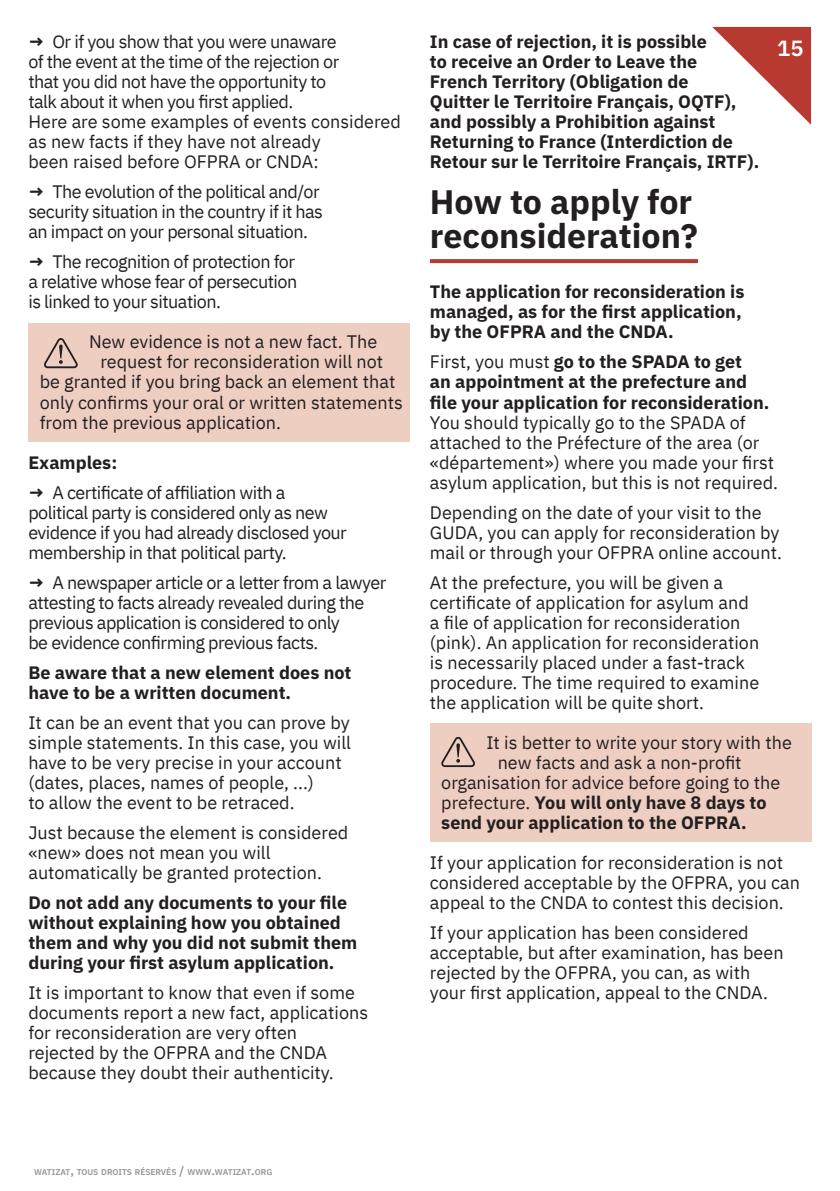
<style>
.page{position:relative;width:840px;height:1191px;background:#fff}
.page>*{position:absolute;margin:0;border:0;box-sizing:border-box;transform-origin:0 0}
.H3_Sous-titres_-_Procédure{font:700 34px/34px "IBM Plex Sans Arabic";color:#231f20}
.t1{font:600 22px "IBM Plex Sans Arabic";color:#fff}
.Texte_paragraphes{font:18px/20px "IBM Plex Sans Arabic";color:#231f20}
.Texte_paragraphes-2{font:18px/20px "IBM Plex Sans Arabic";letter-spacing:-.03em;color:#231f20}
.Texte_paragraphes-3{font:700 18px/20px "IBM Plex Sans Arabic";color:#231f20}
.Encadré_-_Procédure{font:18px "IBM Plex Sans Arabic";color:#231f20}
.Texte_normal{font:18px/20px "IBM Plex Sans Arabic";color:#231f20}
.Encadré_-_Procédure-2{font:700 18px "IBM Plex Sans Arabic";color:#231f20}
.Texte_normal-2{font:700 18px "IBM Plex Sans Arabic";color:#231f20}
.t2{font:600 8.4px "IBM Plex Sans Arabic";color:#939598}
.s1{font-weight:700}
.s2{font-weight:400}
.s3{font-size:12px}
</style>
<div class="page">
<svg style="left:712px;top:27px;width:98px;height:97px"></svg>
<div style="left:28px;top:323px;width:382px;height:118px;background:#edcec1"></div>
<svg style="left:44px;top:338px;width:34px;height:30px"></svg>
<svg style="left:429px;top:259px;width:268px;height:4px"></svg>
<div style="left:429px;top:723px;width:382px;height:118px;background:#edcec1"></div>
<svg style="left:441px;top:737px;width:34px;height:30px"></svg>
<p class="Texte_paragraphes-2" style="left:28px;top:32px;width:309px"><span class="s1">→</span> Or if you show that you were unaware</p>
<p class="t1" style="left:776px;top:35px;width:28px">15</p>
<p class="Texte_paragraphes-2" style="left:28px;top:52px;width:312px">of the event at the time of the rejection or that you did not have the opportunity to talk about it when you first applied.</p>
<p class="Texte_normal" style="left:28px;top:112px;width:374px">Here are some examples of events considered as new facts if they have not already<br>been raised before OFPRA or CNDA:</p>
<p class="Texte_paragraphes-2" style="left:28px;top:182px;width:296px"><span class="s1">→</span> The evolution of the political and/or security situation in the country if it has an impact on your personal situation.</p>
<p class="Texte_paragraphes-2" style="left:28px;top:252px;width:270px"><span class="s1">→</span> The recognition of protection for a relative whose fear of persecution is linked to your situation.</p>
<p class="Encadré_-_Procédure" style="left:89px;top:332px;width:289px">New evidence is not a new fact. The</p>
<p class="Encadré_-_Procédure" style="left:100px;top:352px;width:284px">request for reconsideration will not</p>
<p class="Encadré_-_Procédure" style="left:40px;top:372px;width:357px">be granted if you bring back an element that</p>
<p class="Encadré_-_Procédure" style="left:40px;top:392px;width:364px">only confirms your oral or written statements</p>
<p class="Encadré_-_Procédure" style="left:40px;top:412px;width:243px">from the previous application.</p>
<p class="Texte_normal-2" style="left:28px;top:452px;width:90px">Examples:</p>
<p class="Texte_paragraphes-2" style="left:28px;top:482px;width:320px"><span class="s1">→</span> A certificate of affiliation with a political party is considered only as new evidence if you had already disclosed your membership in that political party.</p>
<p class="Texte_paragraphes-2" style="left:28px;top:572px;width:359px"><span class="s1">→</span> A newspaper article or a letter from a lawyer attesting to facts already revealed during the previous application is considered to only<br>be evidence confirming previous facts.</p>
<p class="Texte_paragraphes-3" style="left:28px;top:662px;width:324px">Be aware that a new element does not have to be a written document.</p>
<p class="Texte_paragraphes" style="left:28px;top:712px;width:324px">It can be an event that you can prove by simple statements. In this case, you will have to be very precise in your account (dates, places, names of people, ...)<br>to allow the event to be retraced.</p>
<p class="Texte_paragraphes" style="left:28px;top:822px;width:321px">Just because the element is considered «new» does not mean you will automatically be granted protection.</p>
<p class="Texte_paragraphes-3" style="left:28px;top:892px;width:330px">Do not add any documents to your file without explaining how you obtained them and why you did not submit them during your first asylum application.</p>
<p class="Texte_paragraphes" style="left:28px;top:982px;width:341px">It is important to know that even if some documents report a new fact, applications for reconsideration are very often<br>rejected by the OFPRA and the CNDA because they doubt their authenticity.</p>
<p class="Texte_paragraphes-3" style="left:429px;top:32px;width:331px">In case of rejection, it is possible<br>to receive an Order to Leave the French Territory (Obligation de<br>Quitter le Territoire Français, OQTF), and possibly a Prohibition against Returning to France (Interdiction de Retour sur le Territoire Français, IRTF).</p>
<p class="H3_Sous-titres_-_Procédure" style="left:429px;top:185px;width:269px">How to apply for reconsideration?</p>
<p class="Texte_paragraphes-3" style="left:429px;top:282px;width:316px">The application for reconsideration is managed, as for the first application, by the OFPRA and the CNDA.</p>
<p class="Texte_paragraphes" style="left:429px;top:352px;width:349px">First, you must <span class="s1">go to the SPADA to get<br>an appointment at the prefecture and file your application for reconsideration.<br></span>You should typically go to the SPADA of attached to the Préfecture of the area (or «département») where you made your first asylum application, but this is not required.</p>
<p class="Texte_paragraphes" style="left:429px;top:502px;width:353px">Depending on the date of your visit to the<br>GUDA, you can apply for reconsideration by mail or through your OFPRA online account.</p>
<p class="Texte_paragraphes" style="left:429px;top:572px;width:330px">At the prefecture, you will be given a certificate of application for asylum and a file of application for reconsideration (pink). An application for reconsideration is necessarily placed under a fast-track procedure. The time required to examine the application will be quite short.</p>
<p class="Encadré_-_Procédure" style="left:486px;top:732px;width:307px">It is better to write your story with the</p>
<p class="Encadré_-_Procédure" style="left:497px;top:752px;width:245px">new facts and ask a non-profit</p>
<p class="Encadré_-_Procédure" style="left:441px;top:772px;width:340px">organisation for advice before going to the</p>
<p class="Encadré_-_Procédure-2" style="left:441px;top:792px;width:326px"><span class="s2">prefecture.</span> You will only have 8 days to</p>
<p class="Encadré_-_Procédure-2" style="left:441px;top:812px;width:307px">send your application to the OFPRA.</p>
<p class="Texte_paragraphes" style="left:429px;top:852px;width:371px">If your application for reconsideration is not considered acceptable by the OFPRA, you can appeal to the CNDA to contest this decision.</p>
<p class="Texte_paragraphes" style="left:429px;top:922px;width:355px">If your application has been considered acceptable, but after examination, has been rejected by the OFPRA, you can, as with your first application, appeal to the CNDA.</p>
<p class="t2" style="left:34px;top:1166px;width:240px">WATIZAT<span class="s3">,</span> TOUS DROITS RÉSERVÉS <span class="s3">/</span> WWW<span class="s3">.</span>WATIZAT<span class="s3">.</span>ORG</p>
</div>
